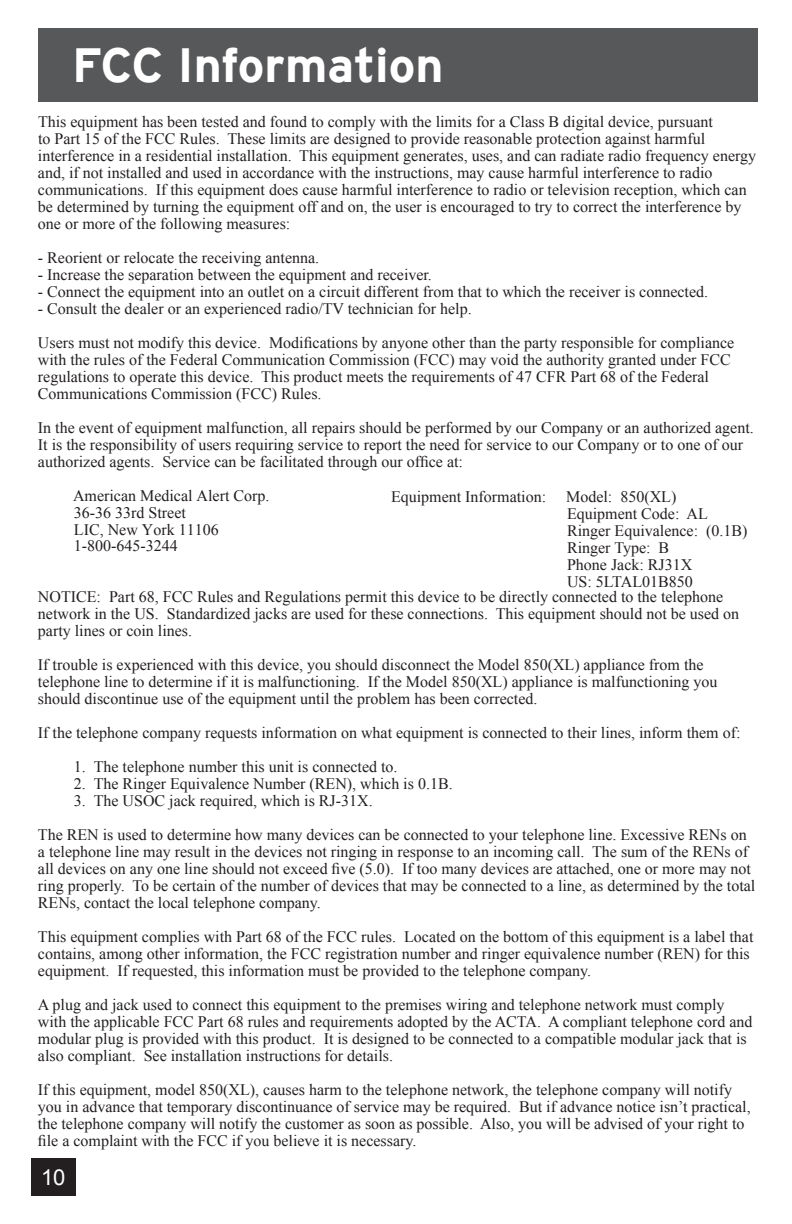
<style>
.page{position:relative;width:792px;height:1224px;background:#fff}
.page>*{position:absolute;margin:0;border:0;box-sizing:border-box;transform-origin:0 0}
.t1{font:700 48px "Interstate";color:#fff}
.t2{font:22px "Arial";color:#fff}
.t3{font:16px/17px "Times New Roman";color:#231f20}
</style>
<div class="page">
<div style="left:31px;top:1158px;width:44px;height:37px;background:#231f20"></div>
<div style="left:38px;top:29px;width:720px;height:73px;background:#57585a"></div>
<h1 class="t1" style="left:72px;top:39px;width:373px">FCC Information</h1>
<p class="t3" style="left:38px;top:113px;width:720px">This equipment has been tested and found to comply with the limits for a Class B digital device, pursuant<br>to Part 15 of the FCC Rules. These limits are designed to provide reasonable protection against harmful interference in a residential installation. This equipment generates, uses, and can radiate radio frequency energy and, if not installed and used in accordance with the instructions, may cause harmful interference to radio communications. If this equipment does cause harmful interference to radio or television reception, which can be determined by turning the equipment off and on, the user is encouraged to try to correct the interference by one or more of the following measures:</p>
<p class="t3" style="left:38px;top:248px;width:283px">- Reorient or relocate the receiving antenna.</p>
<p class="t3" style="left:38px;top:265px;width:395px">- Increase the separation between the equipment and receiver.</p>
<p class="t3" style="left:38px;top:282px;width:672px">- Connect the equipment into an outlet on a circuit different from that to which the receiver is connected.</p>
<p class="t3" style="left:38px;top:291px;width:698px;line-height:34px">- Consult the dealer or an experienced radio/TV technician for help.<br>Users must not modify this device. Modifications by anyone other than the party responsible for compliance</p>
<p class="t3" style="left:38px;top:350px;width:694px">with the rules of the Federal Communication Commission (FCC) may void the authority granted under FCC regulations to operate this device. This product meets the requirements of 47 CFR Part 68 of the Federal<br>Communications Commission (FCC) Rules.</p>
<p class="t3" style="left:38px;top:418px;width:717px">In the event of equipment malfunction, all repairs should be performed by our Company or an authorized agent.<br>It is the responsibility of users requiring service to report the need for service to our Company or to one of our authorized agents. Service can be facilitated through our office at:</p>
<p class="t3" style="left:73px;top:486px;width:198px">American Medical Alert Corp.<br>36-36 33rd Street<br>LIC, New York 11106<br>1-800-645-3244</p>
<p class="t3" style="left:38px;top:588px;width:703px">NOTICE: Part 68, FCC Rules and Regulations permit this device to be directly connected to the telephone network in the US. Standardized jacks are used for these connections. This equipment should not be used on party lines or coin lines.</p>
<p class="t3" style="left:38px;top:656px;width:681px">If trouble is experienced with this device, you should disconnect the Model 850(XL) appliance from the telephone line to determine if it is malfunctioning. If the Model 850(XL) appliance is malfunctioning you should discontinue use of the equipment until the problem has been corrected.</p>
<p class="t3" style="left:38px;top:724px;width:704px">If the telephone company requests information on what equipment is connected to their lines, inform them of:</p>
<p class="t3" style="left:74px;top:758px;width:325px">1. The telephone number this unit is connected to.</p>
<p class="t3" style="left:74px;top:775px;width:380px">2. The Ringer Equivalence Number (REN), which is 0.1B.</p>
<p class="t3" style="left:38px;top:784px;width:710px;line-height:34px;text-indent:36px">3. The USOC jack required, which is RJ-31X.<br>The REN is used to determine how many devices can be connected to your telephone line. Excessive RENs on</p>
<p class="t3" style="left:38px;top:843px;width:719px">a telephone line may result in the devices not ringing in response to an incoming call. The sum of the RENs of all devices on any one line should not exceed five (5.0). If too many devices are attached, one or more may not ring properly. To be certain of the number of devices that may be connected to a line, as determined by the total RENs, contact the local telephone company.</p>
<p class="t3" style="left:38px;top:928px;width:717px">This equipment complies with Part 68 of the FCC rules. Located on the bottom of this equipment is a label that contains, among other information, the FCC registration number and ringer equivalence number (REN) for this equipment. If requested, this information must be provided to the telephone company.</p>
<p class="t3" style="left:38px;top:996px;width:716px">A plug and jack used to connect this equipment to the premises wiring and telephone network must comply with the applicable FCC Part 68 rules and requirements adopted by the ACTA. A compliant telephone cord and modular plug is provided with this product. It is designed to be connected to a compatible modular jack that is also compliant. See installation instructions for details.</p>
<p class="t3" style="left:38px;top:1081px;width:714px">If this equipment, model 850(XL), causes harm to the telephone network, the telephone company will notify you in advance that temporary discontinuance of service may be required. But if advance notice isn’t practical, the telephone company will notify the customer as soon as possible. Also, you will be advised of your right to file a complaint with the FCC if you believe it is necessary.</p>
<p class="t3" style="left:391px;top:488px;width:157px">Equipment Information:</p>
<p class="t3" style="left:566px;top:488px;width:183px">Model: 850(XL)<br>Equipment Code: AL<br>Ringer Equivalence: (0.1B)<br>Ringer Type: B<br>Phone Jack: RJ31X<br>US: 5LTAL01B850</p>
<h2 class="t2" style="left:41px;top:1163px;width:26px">10</h2>
</div>
